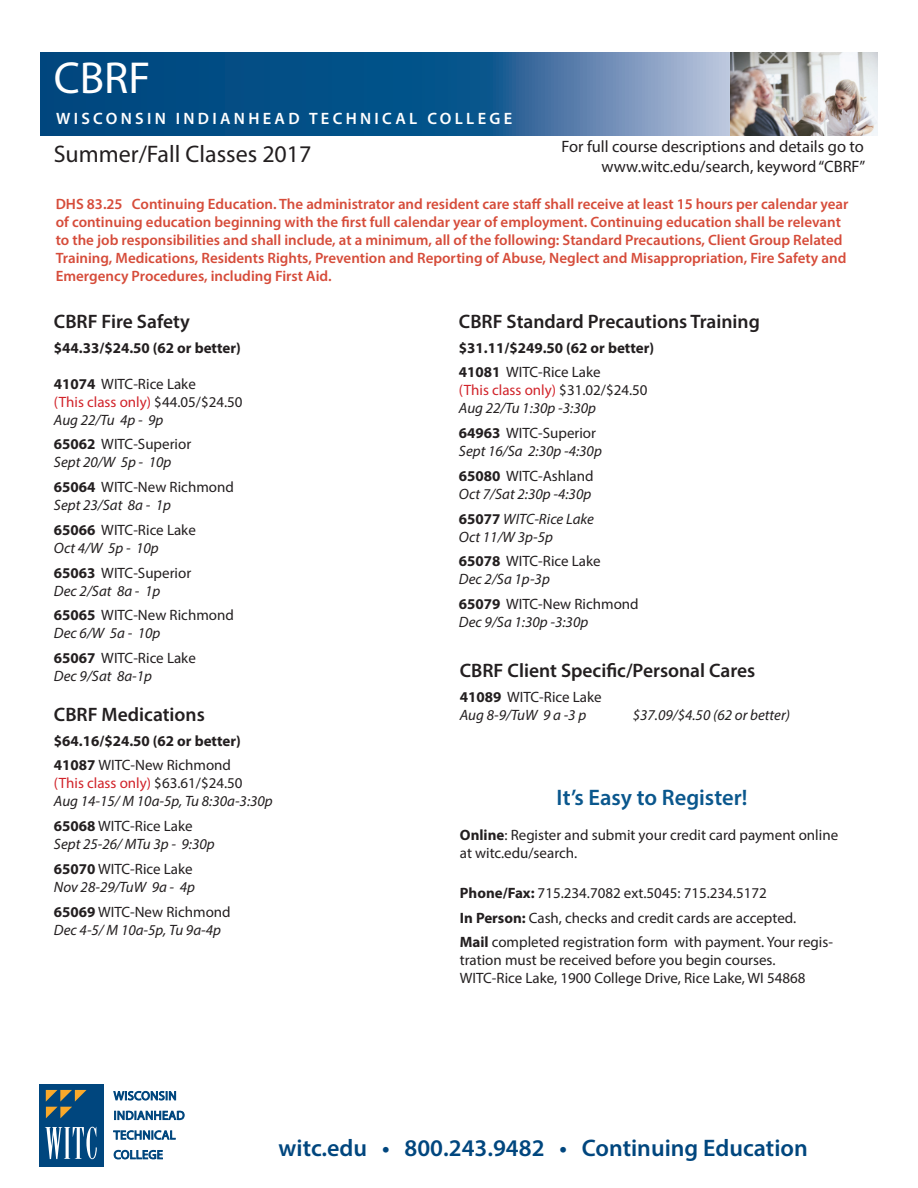
<style>
.page{position:relative;width:918px;height:1188px;background:#fff}
.page>*{position:absolute;margin:0;border:0;box-sizing:border-box;transform-origin:0 0}
.t1{font:45px "Myriad Pro";color:#fff}
.t2{font:600 24px "Myriad Pro";color:#00467e}
.t3{font:24px "Myriad Pro";color:#231f20}
.t4{font:600 22.5px "Myriad Pro";color:#0a578d}
.t5{font:600 19.5px "Myriad Pro";color:#231f20}
.t6{font:16.5px/19.8px "Myriad Pro";color:#231f20;text-align:right}
.t7{font:600 16.5px "Myriad Pro";letter-spacing:.2em;color:#fff}
.t8{font:15px/18px "Myriad Pro";color:#231f20}
.t9{font:600 15px/18px "Myriad Pro";color:#d64c3a}
.t10{font:italic 15px/18px "Myriad Pro";color:#231f20}
.t11{font:700 15px/24.8px "Myriad Pro";color:#231f20}
.s1{font-weight:700}
.s2{color:#d1232a}
.s3{font-style:italic}
.s4{font-weight:700;font-style:normal}
.s5{font-style:normal}
.s6{font-weight:400}
.s7{font-style:normal;color:#d1232a}
</style>
<div class="page">
<div style="left:39px;top:1084px;width:65px;height:83px;background:#00467e"></div>
<svg style="left:46px;top:1090px;width:41px;height:28px"></svg>
<svg style="left:45px;top:1127px;width:52px;height:32px"></svg>
<svg style="left:113px;top:1090px;width:71px;height:31px"></svg>
<svg style="left:113px;top:1130px;width:63px;height:10px"></svg>
<svg style="left:114px;top:1150px;width:49px;height:10px"></svg>
<svg style="left:40px;top:53px;width:690px;height:82px;background:#276496"></svg>
<img style="left:730px;top:53px;width:148px;height:82px">
<h1 class="t1" style="left:54px;top:51px;width:98px">CBRF</h1>
<p class="t7" style="left:56px;top:108px;width:458px">WISCONSIN INDIANHEAD TECHNICAL COLLEGE</p>
<h2 class="t3" style="left:54px;top:139px;width:259px">Summer/Fall Classes 2017</h2>
<p class="t6" style="left:562px;top:136px;width:305px">For full course descriptions and details go to www.witc.edu/search, keyword “CBRF”</p>
<p class="t9" style="left:56px;top:194px;width:794px">DHS 83.25 Continuing Education. The administrator and resident care staff shall receive at least 15 hours per calendar year of continuing education beginning with the first full calendar year of employment. Continuing education shall be relevant to the job responsibilities and shall include, at a minimum, all of the following: Standard Precautions, Client Group Related Training, Medications, Residents Rights, Prevention and Reporting of Abuse, Neglect and Misappropriation, Fire Safety and Emergency Procedures, including First Aid.</p>
<h3 class="t5" style="left:54px;top:309px;width:138px">CBRF Fire Safety</h3>
<p class="t11" style="left:54px;top:335px;width:189px">$44.33/$24.50 (62 or better)</p>
<p class="t8" style="left:54px;top:374px;width:190px"><span class="s1">41074</span> WITC-Rice Lake<br><span class="s2">(This class only)</span> $44.05/$24.50<br><span class="s3">Aug 22/Tu 4p - 9p</span></p>
<p class="t10" style="left:54px;top:435px;width:139px"><span class="s4">65062</span> <span class="s5">WITC-Superior<br></span>Sept 20/W 5p - 10p</p>
<p class="t8" style="left:54px;top:478px;width:181px"><span class="s1">65064</span> WITC-New Richmond<br><span class="s3">Sept 23/Sat 8a - 1p</span></p>
<p class="t8" style="left:54px;top:521px;width:143px"><span class="s1">65066</span> WITC-Rice Lake<br><span class="s3">Oct 4/W 5p - 10p</span></p>
<p class="t8" style="left:54px;top:563px;width:139px"><span class="s1">65063</span> WITC-Superior<br><span class="s3">Dec 2/Sat 8a - 1p</span></p>
<p class="t8" style="left:54px;top:606px;width:181px"><span class="s1">65065</span> WITC-New Richmond<br><span class="s3">Dec 6/W 5a - 10p</span></p>
<p class="t8" style="left:54px;top:649px;width:143px"><span class="s1">65067</span> WITC-Rice Lake<br><span class="s3">Dec 9/Sat 8a-1p</span></p>
<h3 class="t5" style="left:54px;top:702px;width:153px">CBRF Medications</h3>
<p class="t11" style="left:54px;top:728px;width:189px">$64.16/$24.50 (62 or better)<br>41087 <span class="s6">WITC-New Richmond</span></p>
<p class="t10" style="left:54px;top:774px;width:220px"><span class="s7">(This class only)</span> <span class="s5">$63.61/$24.50<br></span>Aug 14-15/ M 10a-5p, Tu 8:30a-3:30p</p>
<p class="t10" style="left:54px;top:817px;width:162px"><span class="s4">65068</span> <span class="s5">WITC-Rice Lake<br></span>Sept 25-26/ MTu 3p - 9:30p</p>
<p class="t10" style="left:54px;top:860px;width:143px"><span class="s4">65070</span> <span class="s5">WITC-Rice Lake<br></span>Nov 28-29/TuW 9a - 4p</p>
<p class="t10" style="left:54px;top:902px;width:178px"><span class="s4">65069</span> <span class="s5">WITC-New Richmond<br></span>Dec 4-5/ M 10a-5p, Tu 9a-4p</p>
<h3 class="t5" style="left:459px;top:309px;width:303px">CBRF Standard Precautions Training</h3>
<p class="t11" style="left:459px;top:335px;width:197px">$31.11/$249.50 (62 or better)<br>41081 <span class="s6">WITC-Rice Lake</span></p>
<p class="t10" style="left:459px;top:381px;width:190px"><span class="s7">(This class only)</span> <span class="s5">$31.02/$24.50<br></span>Aug 22/Tu 1:30p -3:30p</p>
<p class="t10" style="left:459px;top:424px;width:144px"><span class="s4">64963</span> <span class="s5">WITC-Superior<br></span>Sept 16/Sa 2:30p -4:30p</p>
<p class="t10" style="left:459px;top:467px;width:136px"><span class="s4">65080</span> <span class="s5">WITC-Ashland<br></span>Oct 7/Sat 2:30p -4:30p</p>
<p class="t10" style="left:459px;top:509px;width:137px"><span class="s4">65077</span> WITC-Rice Lake<br>Oct 11/W 3p-5p</p>
<p class="t8" style="left:459px;top:552px;width:143px"><span class="s1">65078</span> WITC-Rice Lake<br><span class="s3">Dec 2/Sa 1p-3p</span></p>
<p class="t10" style="left:459px;top:595px;width:181px"><span class="s4">65079</span> <span class="s5">WITC-New Richmond<br></span>Dec 9/Sa 1:30p -3:30p</p>
<h3 class="t5" style="left:460px;top:658px;width:297px">CBRF Client Specific/Personal Cares</h3>
<p class="t10" style="left:460px;top:688px;width:143px"><span class="s4">41089</span> <span class="s5">WITC-Rice Lake<br></span>Aug 8-9/TuW 9 a -3 p</p>
<p class="t10" style="left:633px;top:706px;width:159px">$37.09/$4.50 (62 or better)</p>
<h3 class="t4" style="left:557px;top:783px;width:192px">It’s Easy to Register!</h3>
<p class="t8" style="left:460px;top:826px;width:380px"><span class="s1">Online</span>: Register and submit your credit card payment online at witc.edu/search.</p>
<p class="t8" style="left:460px;top:880px;width:375px;line-height:24.8px"><span class="s1">Phone/Fax:</span> 715.234.7082 ext.5045: 715.234.5172<br><span class="s1">In Person:</span> Cash, checks and credit cards are accepted.<br><span class="s1">Mail</span> completed registration form with payment. Your regis-</p>
<p class="t8" style="left:460px;top:951px;width:347px">tration must be received before you begin courses.<br>WITC-Rice Lake, 1900 College Drive, Rice Lake, WI 54868</p>
<h2 class="t2" style="left:279px;top:1133px;width:531px">witc.edu • 800.243.9482 • Continuing Education</h2>
</div>
